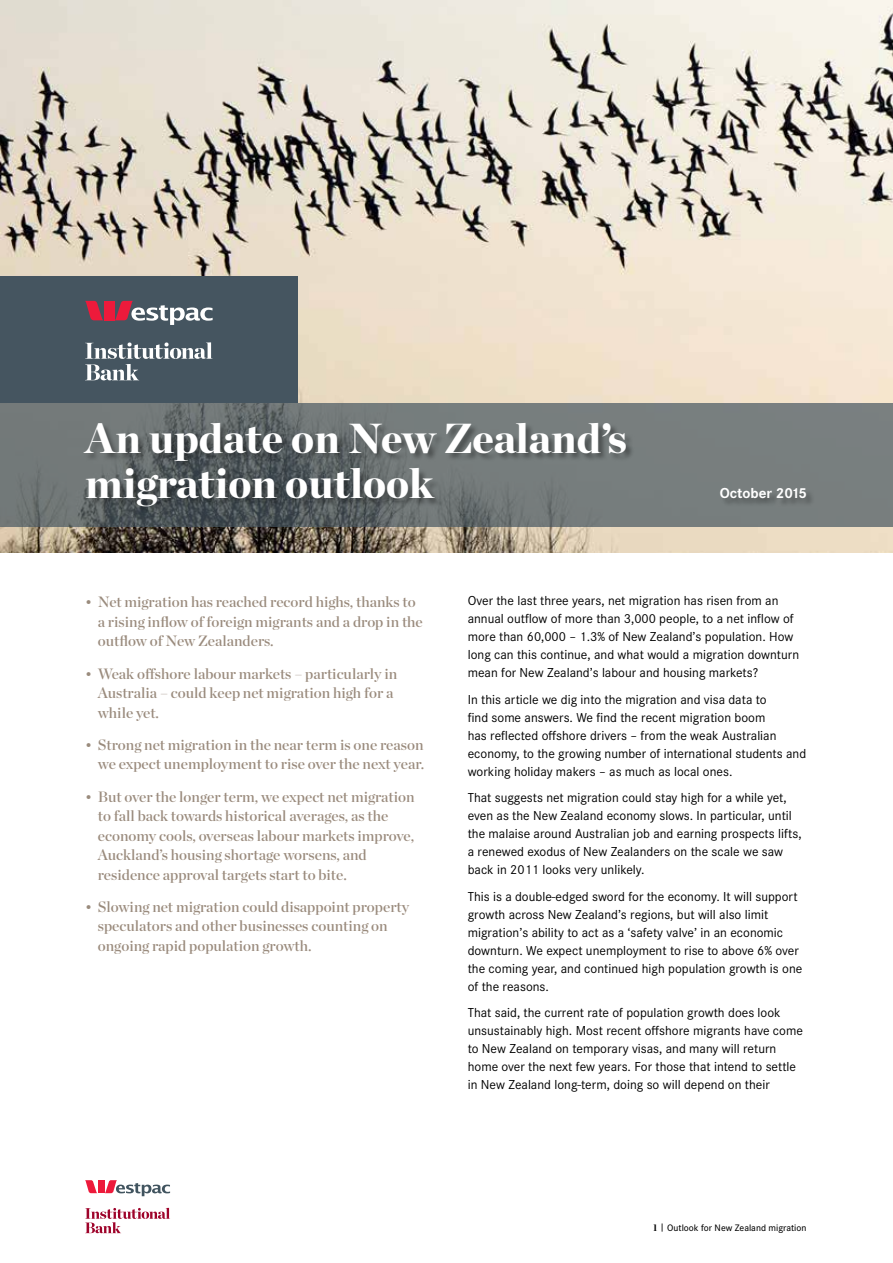
<style>
.page{position:relative;width:893px;height:1263px;background:#fff}
.page>*{position:absolute;margin:0;border:0;box-sizing:border-box;transform-origin:0 0}
.t1{font:900 42px/45px "Chronicle Display";color:#fff}
.t2{font:15px/19.5px "Chronicle Display Semi";color:#9a8b7d}
.t3{font:700 15px "Corporate S";color:#fff}
.t4{font:13.5px/18px "Corporate S";color:#000}
.t5{font:500 9.75px "Corporate S";color:#000}
.s1{font-family:"Chronicle Display";font-weight:700}
</style>
<div class="page">
<svg style="left:85px;top:1208px;width:85px;height:25px"></svg>
<svg style="left:85px;top:1180px;width:12px;height:13px"></svg>
<div style="left:98px;top:1180px;width:6px;height:13px;background:#ed1a3b"></div>
<svg style="left:105px;top:1180px;width:65px;height:16px"></svg>
<img style="left:0;top:0;width:893px;height:553px">
<div style="left:0;top:276px;width:298px;height:127px;background:#455560"></div>
<svg style="left:85px;top:342px;width:128px;height:38px"></svg>
<svg style="left:85px;top:301px;width:18px;height:19px"></svg>
<div style="left:104px;top:301px;width:10px;height:19px;background:#ed1a3b"></div>
<svg style="left:115px;top:301px;width:98px;height:24px"></svg>
<svg style="left:0;top:403px;width:893px;height:124px;background:#707777"></svg>
<div style="left:84px;top:423px;width:731px;height:92px;background:#000;opacity:.35"></div>
<h1 class="t1" style="left:85px;top:415px;width:543px">An update on New Zealand’s migration outlook</h1>
<p class="t3" style="left:720px;top:484px;width:89px">October 2015</p>
<p class="t2" style="left:98px;top:592px;width:327px;text-indent:-13px">• Net migration has reached record highs, thanks to a rising inflow of foreign migrants and a drop in the outflow of New Zealanders.</p>
<p class="t2" style="left:98px;top:663px;width:301px;text-indent:-13px">• Weak offshore labour markets – particularly in<br>Australia – could keep net migration high for a while yet.</p>
<p class="t2" style="left:85px;top:735px;width:341px;text-align:right">• Strong net migration in the near term is one reason we expect unemployment to rise over the next year.</p>
<p class="t2" style="left:98px;top:786px;width:318px;text-indent:-13px">• But over the longer term, we expect net migration to fall back towards historical averages, as the economy cools, overseas labour markets improve, Auckland’s housing shortage worsens, and residence approval targets start to bite.</p>
<p class="t2" style="left:98px;top:897px;width:313px;text-indent:-13px">• Slowing net migration could disappoint property speculators and other businesses counting on ongoing rapid population growth.</p>
<p class="t4" style="left:468px;top:592px;width:333px">Over the last three years, net migration has risen from an annual outflow of more than 3,000 people, to a net inflow of more than 60,000 – 1.3% of New Zealand’s population. How long can this continue, and what would a migration downturn mean for New Zealand’s labour and housing markets?</p>
<p class="t4" style="left:468px;top:690px;width:340px">In this article we dig into the migration and visa data to<br>find some answers. We find the recent migration boom<br>has reflected offshore drivers – from the weak Australian economy, to the growing number of international students and working holiday makers – as much as local ones.</p>
<p class="t4" style="left:468px;top:789px;width:335px">That suggests net migration could stay high for a while yet, even as the New Zealand economy slows. In particular, until the malaise around Australian job and earning prospects lifts, a renewed exodus of New Zealanders on the scale we saw back in 2011 looks very unlikely.</p>
<p class="t4" style="left:468px;top:887px;width:336px">This is a double-edged sword for the economy. It will support growth across New Zealand’s regions, but will also limit migration’s ability to act as a ‘safety valve’ in an economic downturn. We expect unemployment to rise to above 6% over the coming year, and continued high population growth is one of the reasons.</p>
<p class="t4" style="left:468px;top:1004px;width:337px">That said, the current rate of population growth does look unsustainably high. Most recent offshore migrants have come to New Zealand on temporary visas, and many will return home over the next few years. For those that intend to settle in New Zealand long-term, doing so will depend on their</p>
<p class="t5" style="left:653px;top:1222px;width:155px"><span class="s1">1</span> | Outlook for New Zealand migration</p>
</div>
